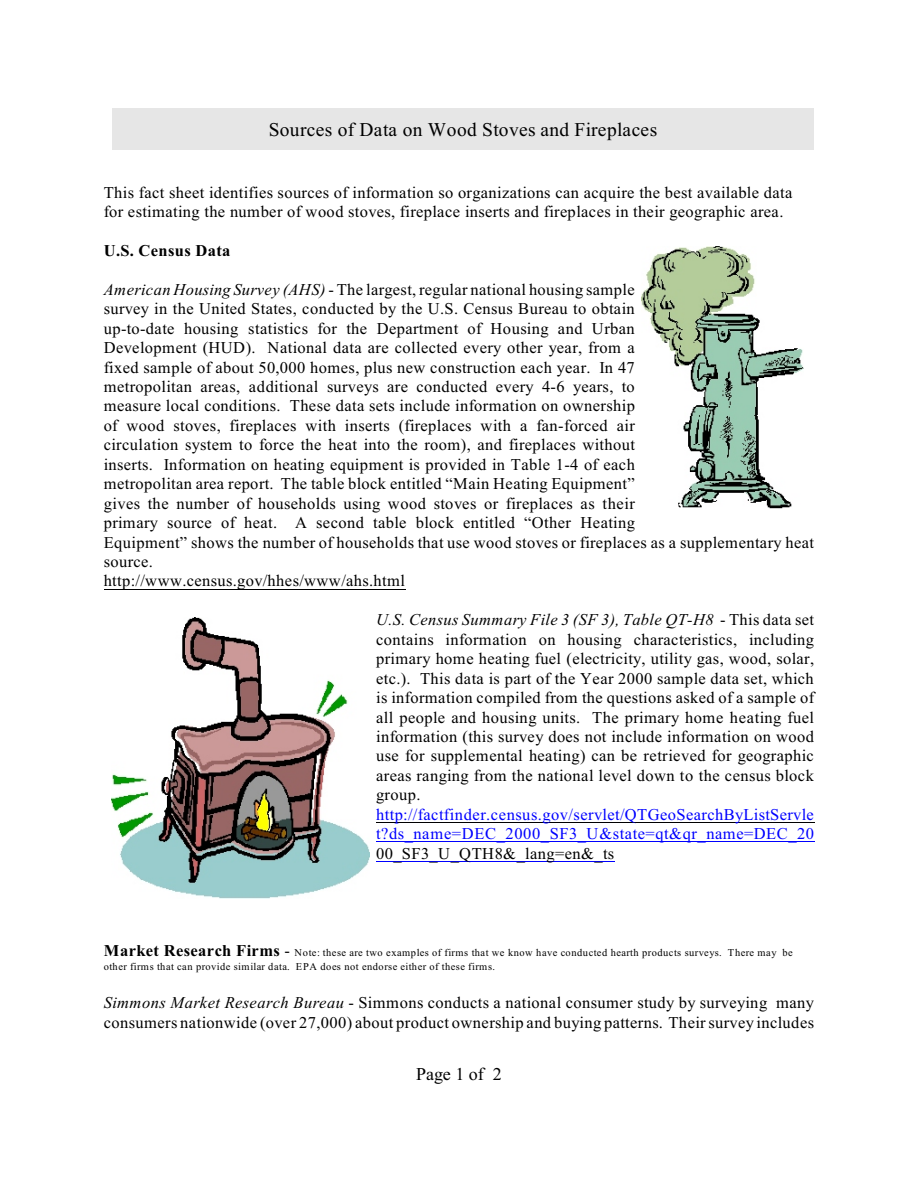
<style>
.page{position:relative;width:918px;height:1188px;background:#fff}
.page>*{position:absolute;margin:0;border:0;box-sizing:border-box;transform-origin:0 0}
.t1{font:19.5px "Times New Roman";letter-spacing:.015em;color:#000}
.t2{font:18px "Times New Roman";color:#000}
.t3{font:16.5px/19.5px "Times New Roman";letter-spacing:.02em;color:#000}
.t4{font:16.5px/19.5px "Times New Roman";letter-spacing:.025em;color:#00f}
.t5{font:700 16.5px "Times New Roman";letter-spacing:.02em;color:#000}
.t6{font:10.5px/14.2px "Times New Roman";letter-spacing:.05em;color:#000}
.s1{font-style:italic}
.s2{font-weight:700;font-size:16.5px}
.s3{font-size:16.5px}
</style>
<div class="page">
<hr style="left:104px;top:589px;width:302px;height:1px;background:#000">
<hr style="left:376px;top:822px;width:438px;height:1px;background:#000">
<hr style="left:376px;top:841px;width:438px;height:1px;background:#00f">
<hr style="left:376px;top:861px;width:239px;height:1px;background:#00f">
<div style="left:112px;top:108px;width:702px;height:41px;background:#e6e6e6"></div>
<img style="left:642px;top:247px;width:162px;height:262px">
<img style="left:111px;top:618px;width:258px;height:280px">
<p class="t1" style="left:269px;top:122px;width:390px">Sources of Data on Wood Stoves and Fireplaces</p>
<p class="t3" style="left:104px;top:184px;width:690px">This fact sheet identifies sources of information so organizations can acquire the best available data for estimating the number of wood stoves, fireplace inserts and fireplaces in their geographic area.</p>
<p class="t5" style="left:104px;top:245px;width:128px">U.S. Census Data</p>
<p class="t3" style="left:104px;top:281px;width:712px"><span class="s1">American Housing Survey (AHS)</span> - The largest, regular national housing sample<br>survey in the United States, conducted by the U.S. Census Bureau to obtain<br>up-to-date housing statistics for the Department of Housing and Urban<br>Development (HUD). National data are collected every other year, from a<br>fixed sample of about 50,000 homes, plus new construction each year. In 47<br>metropolitan areas, additional surveys are conducted every 4-6 years, to<br>measure local conditions. These data sets include information on ownership<br>of wood stoves, fireplaces with inserts (fireplaces with a fan-forced air<br>circulation system to force the heat into the room), and fireplaces without<br>inserts. Information on heating equipment is provided in Table 1-4 of each<br>metropolitan area report. The table block entitled “Main Heating Equipment”<br>gives the number of households using wood stoves or fireplaces as their<br>primary source of heat. A second table block entitled “Other Heating<br>Equipment” shows the number of households that use wood stoves or fireplaces as a supplementary heat source.<br>http://www.census.gov/hhes/www/ahs.html</p>
<p class="t3" style="left:376px;top:612px;width:440px;text-align:justify"><span class="s1">U.S. Census Summary File 3 (SF 3), Table QT-H8</span> - This data set contains information on housing characteristics, including primary home heating fuel (electricity, utility gas, wood, solar, etc.). This data is part of the Year 2000 sample data set, which is information compiled from the questions asked of a sample of all people and housing units. The primary home heating fuel information (this survey does not include information on wood use for supplemental heating) can be retrieved for geographic areas ranging from the national level down to the census block group.</p>
<p class="t4" style="left:376px;top:806px;width:439px">http://factfinder.census.gov/servlet/QTGeoSearchByListServle t?ds_name=DEC_2000_SF3_U&amp;state=qt&amp;qr_name=DEC_20</p>
<p class="t3" style="left:376px;top:845px;width:240px">00_SF3_U_QTH8&amp;_lang=en&amp;_ts</p>
<p class="t6" style="left:104px;top:947px;width:691px"><span class="s2">Market Research Firms</span> <span class="s3">-</span> Note: these are two examples of firms that we know have conducted hearth products surveys. There may be other firms that can provide similar data. EPA does not endorse either of these firms.</p>
<p class="t3" style="left:104px;top:994px;width:712px"><span class="s1">Simmons Market Research Bureau</span> - Simmons conducts a national consumer study by surveying many consumers nationwide (over 27,000) about product ownership and buying patterns. Their survey includes</p>
<p class="t2" style="left:416px;top:1068px;width:87px">Page 1 of 2</p>
</div>
